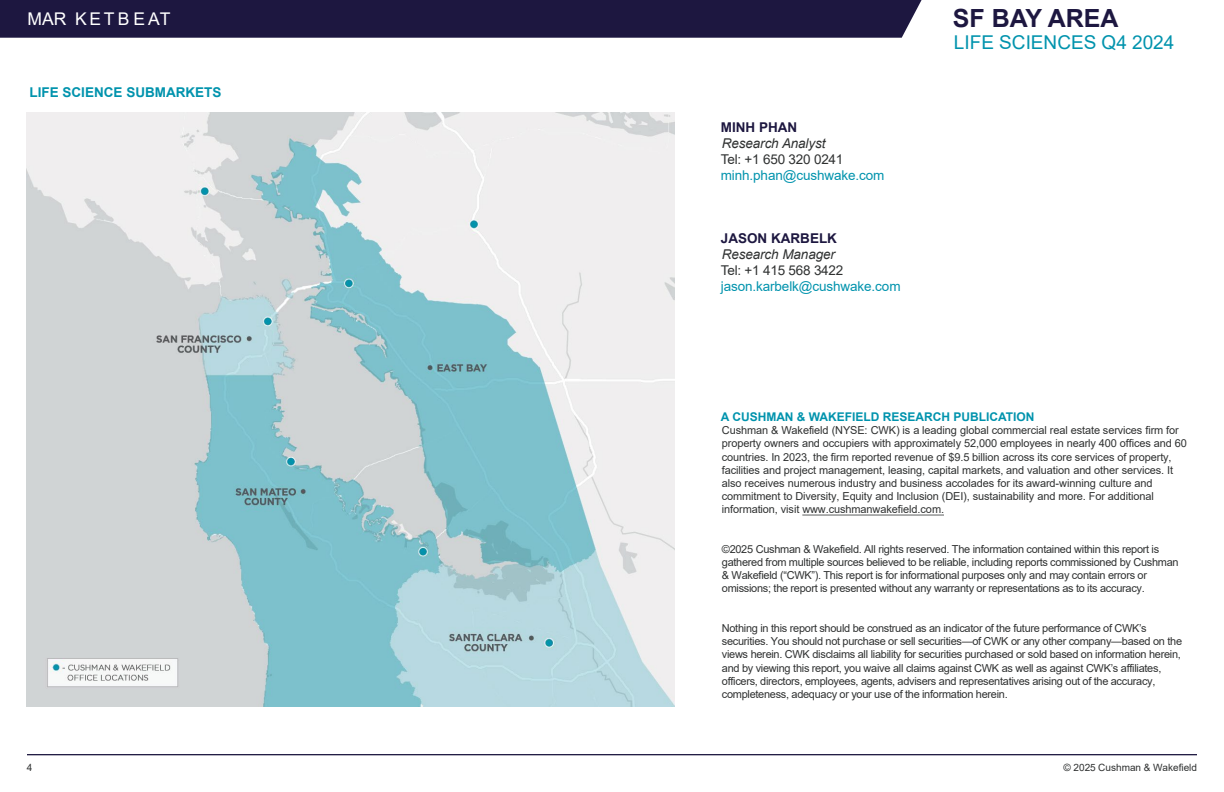
<style>
.page{position:relative;width:1224px;height:792px;background:#fff}
.page>*{position:absolute;margin:0;border:0;box-sizing:border-box;transform-origin:0 0}
.t1{font:700 25px "Arial";color:#1d1740}
.t2{font:19px "Arial";color:#0093ad}
.t3{font:17.5px "Arial";letter-spacing:.165em;color:#fff}
.t4{font:13.5px "Arial";letter-spacing:-.01em;color:#0093ad}
.t5{font:13.5px "Arial";letter-spacing:-.015em;color:#2f3131}
.t6{font:italic 13.5px "Arial";letter-spacing:-.01em;color:#2f3131}
.t7{font:700 13.5px "Arial";color:#0093ad}
.t8{font:700 13.5px "Arial";color:#1d1740}
.t9{font:700 12px "Arial";color:#0093ad}
.t10{font:11px/13.2px "Arial";letter-spacing:-.025em;color:#2f3131}
.t11{font:10px "Arial";color:#2f3131}
</style>
<div class="page">
<div style="left:0;top:0;width:922px;height:38px;background:#1d1740"></div>
<hr style="left:27px;top:754px;width:1170px;height:1px;background:#1d1740">
<img style="left:27px;top:112px;width:648px;height:594px">
<svg style="left:802px;top:515px;width:142px;height:1px"></svg>
<h3 class="t3" style="left:28px;top:7px;width:144px">MAR K ETBEAT</h3>
<p class="t7" style="left:30px;top:83px;width:193px">LIFE SCIENCE SUBMARKETS</p>
<p class="t8" style="left:721px;top:118px;width:78px">MINH PHAN</p>
<p class="t6" style="left:722px;top:135px;width:105px">Research Analyst</p>
<p class="t5" style="left:721px;top:150px;width:124px">Tel: +1 650 320 0241</p>
<p class="t4" style="left:721px;top:166px;width:165px">minh.phan@cushwake.com</p>
<p class="t8" style="left:721px;top:229px;width:118px">JASON KARBELK</p>
<p class="t6" style="left:722px;top:245px;width:115px">Research Manager</p>
<p class="t5" style="left:721px;top:261px;width:124px">Tel: +1 415 568 3422</p>
<p class="t4" style="left:721px;top:277px;width:181px">jason.karbelk@cushwake.com</p>
<h2 class="t1" style="left:953px;top:0;width:167px">SF BAY AREA</h2>
<p class="t2" style="left:954px;top:29px;width:222px">LIFE SCIENCES Q4 2024</p>
<p class="t9" style="left:721px;top:408px;width:315px">A CUSHMAN &amp; WAKEFIELD RESEARCH PUBLICATION</p>
<p class="t10" style="left:722px;top:424px;width:467px">Cushman &amp; Wakefield (NYSE: CWK) is a leading global commercial real estate services firm for property owners and occupiers with approximately 52,000 employees in nearly 400 offices and 60 countries. In 2023, the firm reported revenue of $9.5 billion across its core services of property, facilities and project management, leasing, capital markets, and valuation and other services. It also receives numerous industry and business accolades for its award-winning culture and commitment to Diversity, Equity and Inclusion (DEI), sustainability and more. For additional information, visit www.cushmanwakefield.com.</p>
<p class="t10" style="left:722px;top:542px;width:458px">©2025 Cushman &amp; Wakefield. All rights reserved. The information contained within this report is gathered from multiple sources believed to be reliable, including reports commissioned by Cushman &amp; Wakefield (“CWK”). This report is for informational purposes only and may contain errors or omissions; the report is presented without any warranty or representations as to its accuracy.</p>
<p class="t10" style="left:722px;top:622px;width:462px">Nothing in this report should be construed as an indicator of the future performance of CWK’s securities. You should not purchase or sell securities—of CWK or any other company—based on the views herein. CWK disclaims all liability for securities purchased or sold based on information herein, and by viewing this report, you waive all claims against CWK as well as against CWK’s affiliates, officers, directors, employees, agents, advisers and representatives arising out of the accuracy, completeness, adequacy or your use of the information herein.</p>
<p class="t11" style="left:27px;top:761px;width:7px">4</p>
<p class="t11" style="left:1063px;top:761px;width:135px">© 2025 Cushman &amp; Wakefield</p>
</div>
